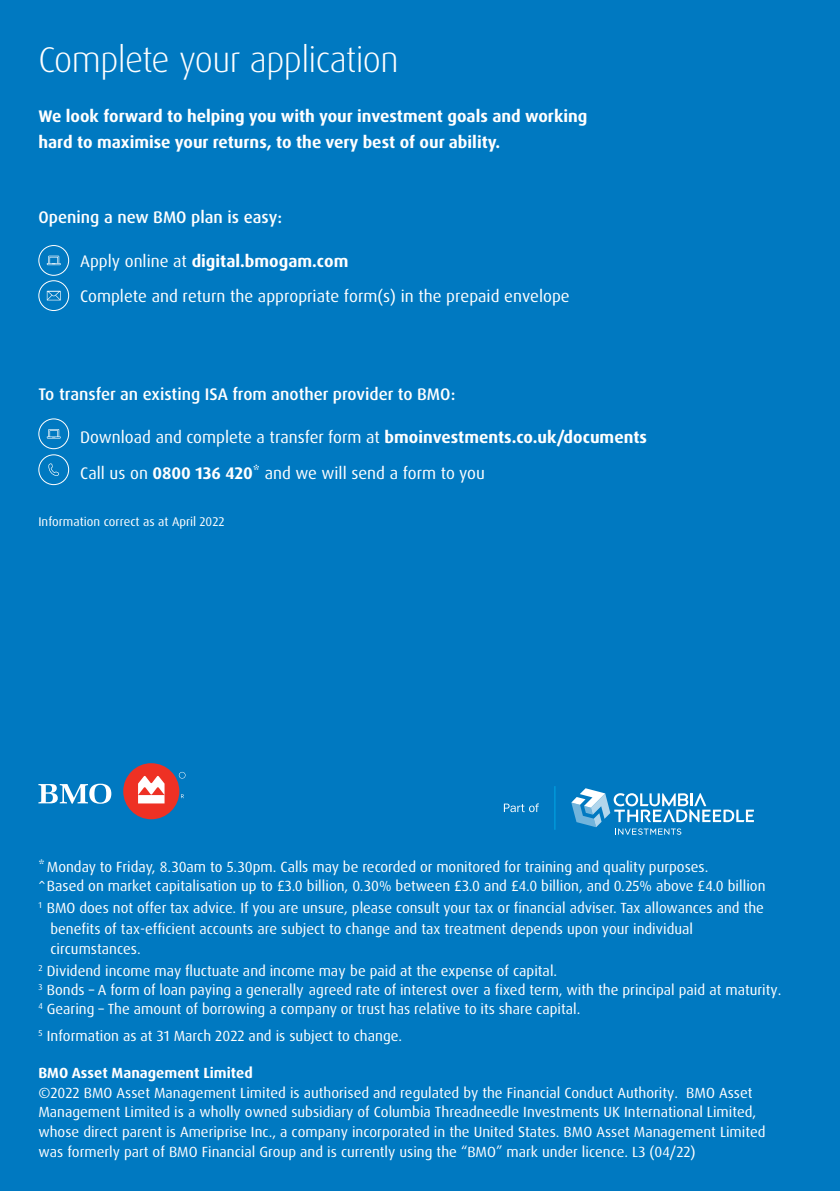
<style>
.page{position:relative;width:840px;height:1191px;background:#fff}
.page>*{position:absolute;margin:0;border:0;box-sizing:border-box;transform-origin:0 0}
.t1{font:300 35.8px "Dax Pro";letter-spacing:-.02em;color:#fff}
.t2{font:16.8px/35.6px "Dax Pro";color:#fff}
.t3{font:700 16.8px/25.2px "Dax Pro";color:#fff}
.t4{font:500 16.8px "Dax Pro";color:#fff}
.t5{font:14.8px/19.8px "Dax Pro";color:#fff}
.t6{font:12.6px "Dax Pro";color:#fff}
.s1{font-weight:700}
</style>
<div class="page">
<div style="left:0;top:0;width:839px;height:1191px;background:#0079c1"></div>
<div style="left:38px;top:280px;width:31px;height:31px;border:1px solid #fff;border-radius:50%"></div>
<svg style="left:47px;top:291px;width:14px;height:9px"></svg>
<div style="left:38px;top:245px;width:31px;height:31px;border:1px solid #fff;border-radius:50%"></div>
<svg style="left:47px;top:256px;width:14px;height:9px"></svg>
<div style="left:38px;top:418px;width:31px;height:31px;border:1px solid #fff;border-radius:50%"></div>
<svg style="left:47px;top:429px;width:14px;height:9px"></svg>
<div style="left:38px;top:454px;width:31px;height:31px;border:1px solid #fff;border-radius:50%"></div>
<svg style="left:48px;top:463px;width:11px;height:13px"></svg>
<svg style="left:38px;top:783px;width:73px;height:20px"></svg>
<svg style="left:179px;top:772px;width:6px;height:6px"></svg>
<div style="left:123px;top:763px;width:56px;height:56px;background:#ee3124;border-radius:50%"></div>
<svg style="left:138px;top:776px;width:26px;height:27px"></svg>
<svg style="left:571px;top:788px;width:182px;height:46px"></svg>
<hr style="left:554px;top:786px;width:1px;height:43px;background:#00a7e6">
<svg style="left:503px;top:803px;width:35px;height:9px"></svg>
<p class="t1" style="left:38px;top:36px;width:362px">Complete your application</p>
<p class="t3" style="left:38px;top:104px;width:550px">We look forward to helping you with your investment goals and working hard to maximise your returns, to the very best of our ability.</p>
<p class="t4" style="left:38px;top:206px;width:245px">Opening a new BMO plan is easy:</p>
<p class="t2" style="left:80px;top:243px;width:491px">Apply online at <span class="s1">digital.bmogam.com<br></span>Complete and return the appropriate form(s) in the prepaid envelope</p>
<p class="t4" style="left:38px;top:383px;width:418px">To transfer an existing ISA from another provider to BMO:</p>
<p class="t2" style="left:80px;top:419px;width:568px">Download and complete a transfer form at <span class="s1">bmoinvestments.co.uk/documents<br></span>Call us on <span class="s1">0800 136 420</span>* and we will send a form to you</p>
<p class="t6" style="left:38px;top:514px;width:187px">Information correct as at April 2022</p>
<p class="t5" style="left:38px;top:858px;width:728px;line-height:18.2px">* Monday to Friday, 8.30am to 5.30pm. Calls may be recorded or monitored for training and quality purposes.<br>^ Based on market capitalisation up to £3.0 billion, 0.30% between £3.0 and £4.0 billion, and 0.25% above £4.0 billion</p>
<p class="t5" style="left:50px;top:897px;width:714px;line-height:21.2px;text-indent:-12px"><sup>1</sup> BMO does not offer tax advice. If you are unsure, please consult your tax or financial adviser. Tax allowances and the benefits of tax-efficient accounts are subject to change and tax treatment depends upon your individual</p>
<p class="t5" style="left:38px;top:937px;width:520px;line-height:22.6px;text-indent:12px">circumstances.<br><sup>2</sup> Dividend income may fluctuate and income may be paid at the expense of capital.</p>
<p class="t5" style="left:38px;top:980px;width:744px;line-height:19.2px"><sup>3</sup> Bonds – A form of loan paying a generally agreed rate of interest over a fixed term, with the principal paid at maturity.<br><sup>4</sup> Gearing – The amount of borrowing a company or trust has relative to its share capital.</p>
<p class="t5" style="left:38px;top:1025px;width:365px"><sup>5</sup> Information as at 31 March 2022 and is subject to change.</p>
<p class="t5" style="left:38px;top:1063px;width:728px"><span class="s1">BMO Asset Management Limited<br></span>©2022 BMO Asset Management Limited is authorised and regulated by the Financial Conduct Authority. BMO Asset Management Limited is a wholly owned subsidiary of Columbia Threadneedle Investments UK International Limited, whose direct parent is Ameriprise Inc., a company incorporated in the United States. BMO Asset Management Limited was formerly part of BMO Financial Group and is currently using the “BMO” mark under licence. L3 (04/22)</p>
</div>
